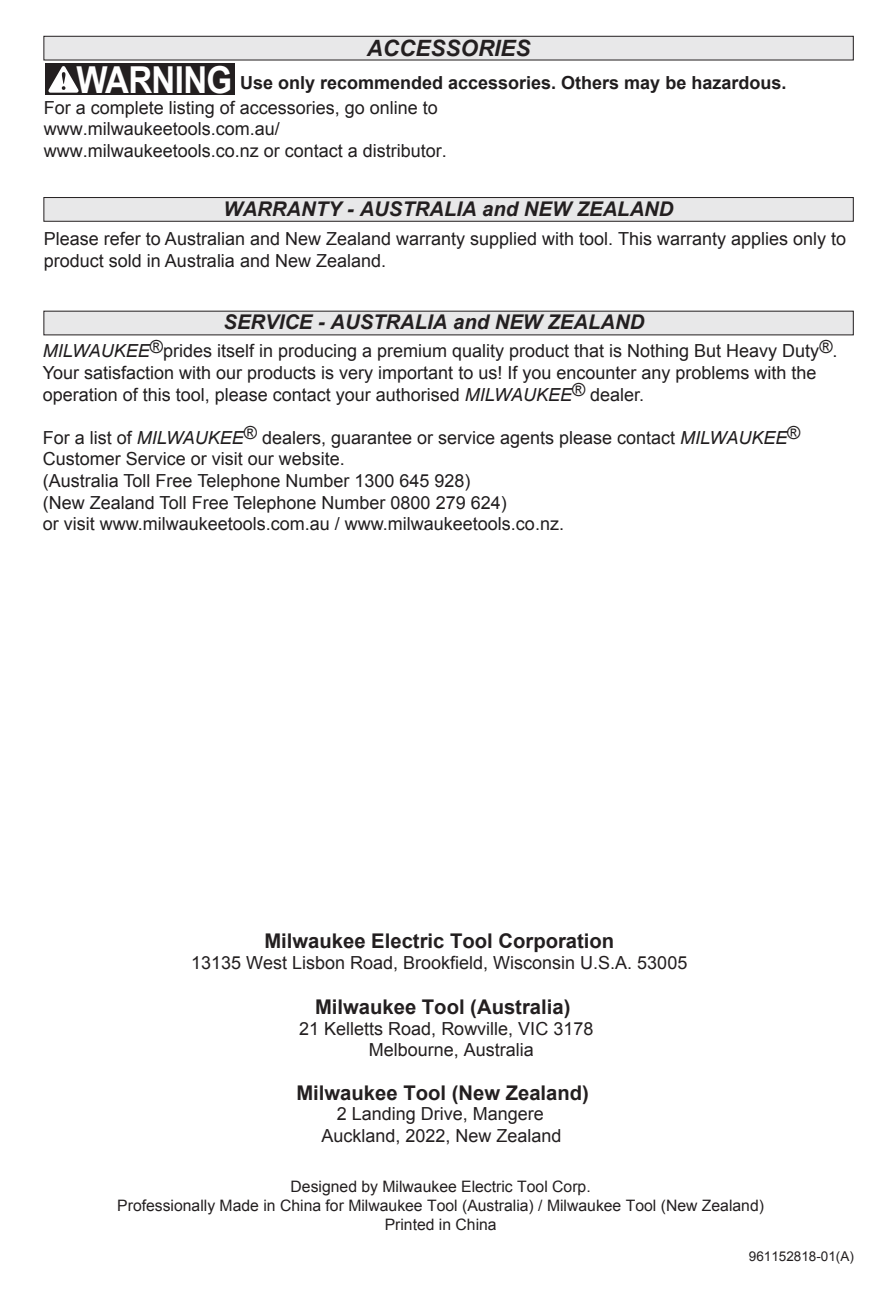
<style>
.page{position:relative;width:891px;height:1296px;background:#fff}
.page>*{position:absolute;margin:0;border:0;box-sizing:border-box;transform-origin:0 0}
.t1{font:700 37.12px "Arial";letter-spacing:-.02em;color:#fff;scale:.89 1}
.t2{font:italic 700 22.5px "Arial";color:#231f20}
.t3{font:700 20.25px "Arial";color:#231f20}
.t4{font:italic 700 20.25px "Arial";color:#231f20}
.t5{font:18px/21.6px "Arial";color:#201d1e}
.t6{font:18px/20.2px "Arial";color:#231f20;text-align:center}
.t7{font:700 18px "Arial";color:#201d1e}
.t8{font:15.75px/18.9px "Arial";color:#231f20;text-align:center}
.t9{font:13.5px "Arial";color:#231f20}
.s1{font-style:italic}
</style>
<div class="page">
<div style="left:44px;top:198px;width:809px;height:23px;background:#e8e8e9"></div>
<div style="left:44px;top:197px;width:810px;height:25px;border:1px solid #231f20"></div>
<div style="left:44px;top:311px;width:809px;height:24px;background:#e8e8e9"></div>
<div style="left:44px;top:36px;width:809px;height:24px;background:#e8e8e9"></div>
<div style="left:44px;top:36px;width:810px;height:24px;border:1px solid #231f20"></div>
<div style="left:45px;top:63px;width:189px;height:32px;background:#231f20"></div>
<svg style="left:48px;top:66px;width:31px;height:27px"></svg>
<p class="t2" style="left:367px;top:36px;width:165px">ACCESSORIES</p>
<p class="t7" style="left:240px;top:73px;width:548px">Use only recommended accessories. Others may be hazardous.</p>
<p class="t5" style="left:44px;top:97px;width:405px">For a complete listing of accessories, go online to www.milwaukeetools.com.au/ www.milwaukeetools.co.nz or contact a distributor.</p>
<h1 class="t1" style="left:76px;top:59px;width:177px">WARNING</h1>
<p class="t4" style="left:224px;top:197px;width:451px">WARRANTY - AUSTRALIA and NEW ZEALAND</p>
<p class="t5" style="left:44px;top:228px;width:804px">Please refer to Australian and New Zealand warranty supplied with tool. This warranty applies only to product sold in Australia and New Zealand.</p>
<p class="t4" style="left:224px;top:311px;width:422px">SERVICE - AUSTRALIA and NEW ZEALAND</p>
<p class="t5" style="left:43px;top:340px;width:796px"><span class="s1">MILWAUKEE</span>®prides itself in producing a premium quality product that is Nothing But Heavy Duty®.<br>Your satisfaction with our products is very important to us! If you encounter any problems with the operation of this tool, please contact your authorised <span class="s1">MILWAUKEE</span>® dealer.</p>
<p class="t5" style="left:43px;top:427px;width:759px">For a list of <span class="s1">MILWAUKEE</span>® dealers, guarantee or service agents please contact <span class="s1">MILWAUKEE</span>® Customer Service or visit our website.<br>(Australia Toll Free Telephone Number 1300 645 928)<br>(New Zealand Toll Free Telephone Number 0800 279 624)<br>or visit www.milwaukeetools.com.au / www.milwaukeetools.co.nz.</p>
<p class="t3" style="left:264px;top:929px;width:351px">Milwaukee Electric Tool Corporation</p>
<p class="t6" style="left:191px;top:953px;width:498px">13135 West Lisbon Road, Brookfield, Wisconsin U.S.A. 53005</p>
<p class="t3" style="left:315px;top:995px;width:257px">Milwaukee Tool (Australia)</p>
<p class="t6" style="left:299px;top:1019px;width:296px">21 Kelletts Road, Rowville, VIC 3178<br>Melbourne, Australia</p>
<p class="t3" style="left:296px;top:1082px;width:294px">Milwaukee Tool (New Zealand)</p>
<p class="t6" style="left:322px;top:1103px;width:242px;line-height:21.8px">2 Landing Drive, Mangere<br>Auckland, 2022, New Zealand</p>
<p class="t8" style="left:117px;top:1177px;width:648px">Designed by Milwaukee Electric Tool Corp.<br>Professionally Made in China for Milwaukee Tool (Australia) / Milwaukee Tool (New Zealand)<br>Printed in China</p>
<p class="t9" style="left:749px;top:1249px;width:107px">961152818-01(A)</p>
</div>
